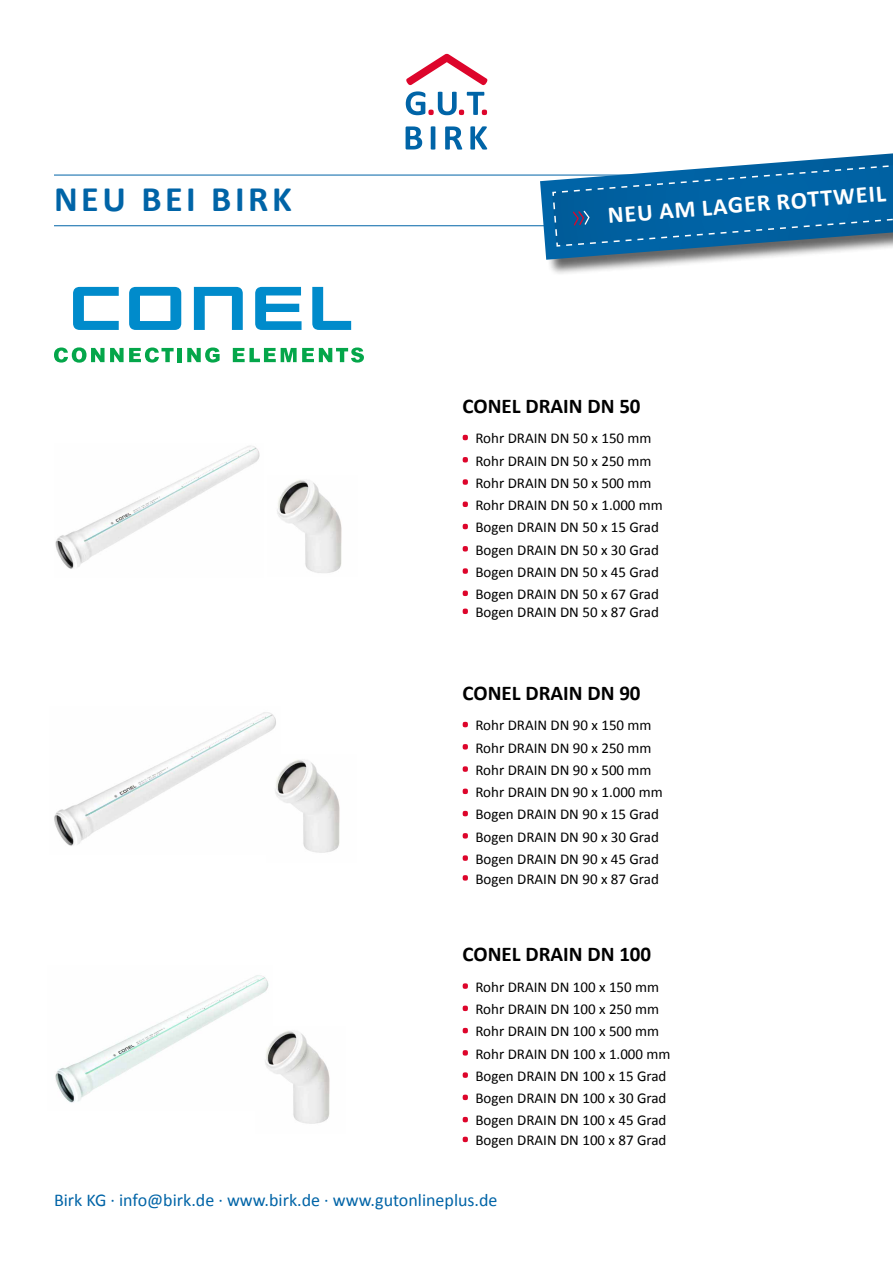
<style>
.page{position:relative;width:893px;height:1263px;background:#fff}
.page>*{position:absolute;margin:0;border:0;box-sizing:border-box;transform-origin:0 0}
.t1{font:700 36px "Calibri";letter-spacing:.1em;color:#0064a7}
.t2{font:700 24px "Calibri";color:#fff}
.t3{font:700 21px "Calibri";color:#000}
.t4{font:18px "Calibri";color:#0064a7}
.t5{font:15px/22.2px "Calibri";color:#000}
</style>
<div class="page">
<svg style="left:405px;top:54px;width:83px;height:61px"></svg>
<svg style="left:406px;top:126px;width:16px;height:23px"></svg>
<svg style="left:431px;top:126px;width:4px;height:24px"></svg>
<svg style="left:445px;top:126px;width:17px;height:24px"></svg>
<svg style="left:470px;top:126px;width:17px;height:24px"></svg>
<svg style="left:255px;top:287px;width:47px;height:43px"></svg>
<svg style="left:312px;top:287px;width:39px;height:43px"></svg>
<svg style="left:73px;top:287px;width:46px;height:43px"></svg>
<svg style="left:194px;top:287px;width:49px;height:43px"></svg>
<svg style="left:129px;top:287px;width:52px;height:43px"></svg>
<div style="left:177px;top:348px;width:5px;height:14px;background:#04a64a"></div>
<svg style="left:187px;top:347px;width:33px;height:16px"></svg>
<svg style="left:54px;top:347px;width:120px;height:16px"></svg>
<svg style="left:233px;top:347px;width:131px;height:16px"></svg>
<svg style="left:463px;top:983px;width:5px;height:6px"></svg>
<svg style="left:463px;top:1005px;width:5px;height:6px"></svg>
<svg style="left:463px;top:1028px;width:5px;height:5px"></svg>
<svg style="left:463px;top:1050px;width:5px;height:5px"></svg>
<svg style="left:463px;top:1072px;width:5px;height:6px"></svg>
<svg style="left:463px;top:1094px;width:5px;height:6px"></svg>
<svg style="left:463px;top:1117px;width:5px;height:5px"></svg>
<svg style="left:463px;top:1137px;width:5px;height:5px"></svg>
<img style="left:55px;top:975px;width:214px;height:128px">
<img style="left:256px;top:1026px;width:74px;height:98px">
<svg style="left:463px;top:722px;width:5px;height:5px"></svg>
<svg style="left:463px;top:744px;width:5px;height:5px"></svg>
<svg style="left:463px;top:766px;width:5px;height:6px"></svg>
<svg style="left:463px;top:788px;width:5px;height:6px"></svg>
<svg style="left:463px;top:811px;width:5px;height:5px"></svg>
<svg style="left:463px;top:833px;width:5px;height:5px"></svg>
<svg style="left:463px;top:855px;width:5px;height:6px"></svg>
<svg style="left:463px;top:875px;width:5px;height:6px"></svg>
<img style="left:54px;top:712px;width:222px;height:134px">
<img style="left:266px;top:755px;width:74px;height:98px">
<svg style="left:463px;top:435px;width:5px;height:5px"></svg>
<svg style="left:463px;top:457px;width:5px;height:5px"></svg>
<svg style="left:463px;top:479px;width:5px;height:6px"></svg>
<svg style="left:463px;top:501px;width:5px;height:6px"></svg>
<svg style="left:463px;top:524px;width:5px;height:5px"></svg>
<svg style="left:463px;top:546px;width:5px;height:5px"></svg>
<svg style="left:463px;top:568px;width:5px;height:6px"></svg>
<svg style="left:463px;top:590px;width:5px;height:6px"></svg>
<svg style="left:463px;top:608px;width:5px;height:6px"></svg>
<img style="left:55px;top:445px;width:205px;height:124px">
<img style="left:277px;top:480px;width:65px;height:93px">
<hr style="left:54px;top:175px;width:785px;height:1px;background:#0064a7">
<hr style="left:54px;top:225px;width:785px;height:1px;background:#0064a7">
<div style="left:541px;top:146px;width:352px;height:131px;background:#000;opacity:.6"></div>
<svg style="left:540px;top:153px;width:353px;height:107px"></svg>
<h1 class="t1" style="left:54px;top:176px;width:239px">NEU BEI BIRK</h1>
<h2 class="t2" style="left:607px;top:198px;width:280px;rotate:-4deg">NEU AM LAGER ROTTWEIL</h2>
<h3 class="t3" style="left:463px;top:392px;width:179px">CONEL DRAIN DN 50</h3>
<p class="t5" style="left:475px;top:427px;width:189px">Rohr DRAIN DN 50 x 150 mm<br>Rohr DRAIN DN 50 x 250 mm<br>Rohr DRAIN DN 50 x 500 mm<br>Rohr DRAIN DN 50 x 1.000 mm<br>Bogen DRAIN DN 50 x 15 Grad<br>Bogen DRAIN DN 50 x 30 Grad<br>Bogen DRAIN DN 50 x 45 Grad<br>Bogen DRAIN DN 50 x 67 Grad</p>
<p class="t5" style="left:475px;top:601px;width:185px">Bogen DRAIN DN 50 x 87 Grad</p>
<h3 class="t3" style="left:463px;top:679px;width:179px">CONEL DRAIN DN 90</h3>
<p class="t5" style="left:475px;top:714px;width:189px">Rohr DRAIN DN 90 x 150 mm<br>Rohr DRAIN DN 90 x 250 mm<br>Rohr DRAIN DN 90 x 500 mm<br>Rohr DRAIN DN 90 x 1.000 mm<br>Bogen DRAIN DN 90 x 15 Grad<br>Bogen DRAIN DN 90 x 30 Grad<br>Bogen DRAIN DN 90 x 45 Grad</p>
<p class="t5" style="left:475px;top:868px;width:185px">Bogen DRAIN DN 90 x 87 Grad</p>
<h3 class="t3" style="left:463px;top:941px;width:190px">CONEL DRAIN DN 100</h3>
<p class="t5" style="left:475px;top:976px;width:197px">Rohr DRAIN DN 100 x 150 mm<br>Rohr DRAIN DN 100 x 250 mm<br>Rohr DRAIN DN 100 x 500 mm<br>Rohr DRAIN DN 100 x 1.000 mm<br>Bogen DRAIN DN 100 x 15 Grad<br>Bogen DRAIN DN 100 x 30 Grad<br>Bogen DRAIN DN 100 x 45 Grad</p>
<p class="t5" style="left:475px;top:1129px;width:193px">Bogen DRAIN DN 100 x 87 Grad</p>
<p class="t4" style="left:54px;top:1189px;width:445px">Birk KG · info@birk.de · www.birk.de · www.gutonlineplus.de</p>
</div>
